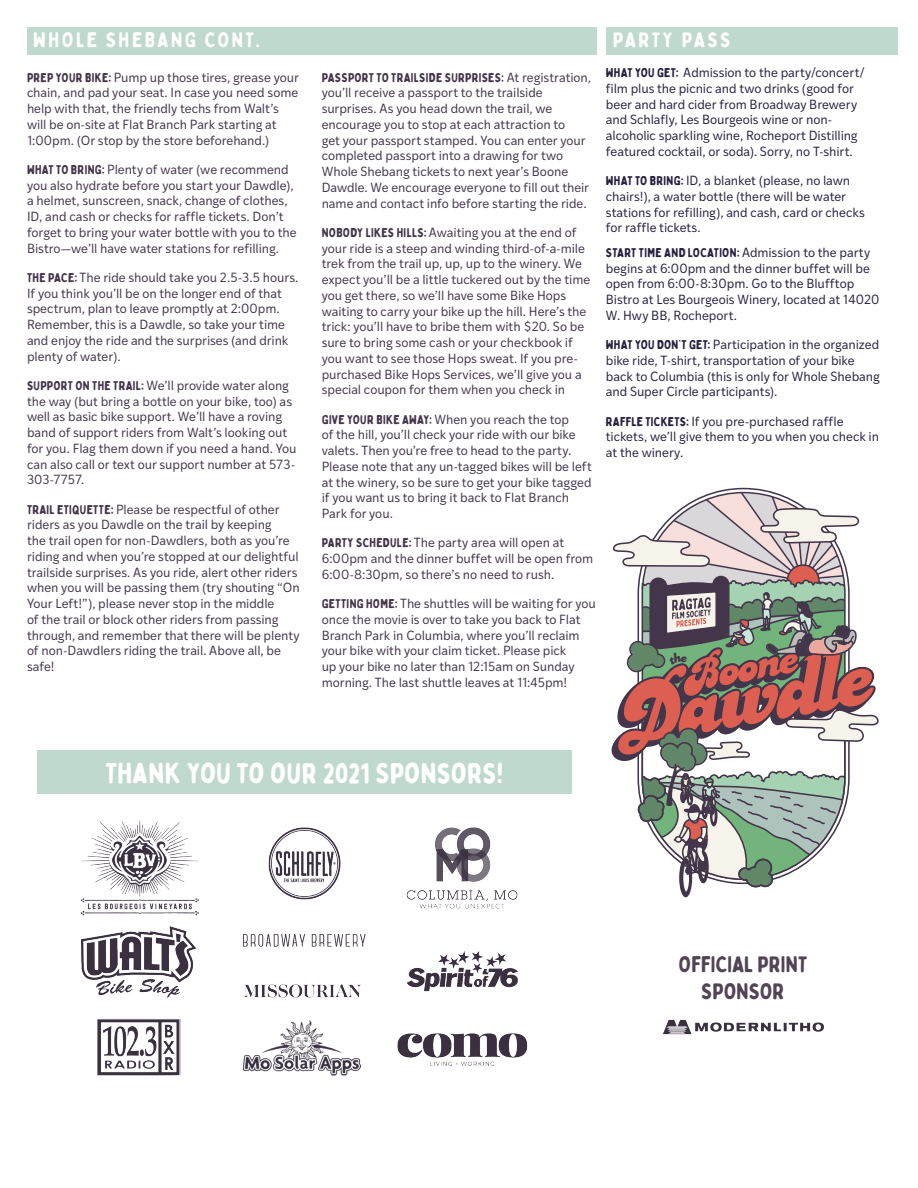
<style>
.page{position:relative;width:918px;height:1188px;background:#fff}
.page>*{position:absolute;margin:0;border:0;box-sizing:border-box;transform-origin:0 0}
.t1{font:28.8px "Bobby Jones Soft";letter-spacing:-.005em;color:#fff}
.t2{font:22.5px/27px "Bobby Jones Soft";letter-spacing:-.005em;color:#524456;text-align:center}
.t3{font:21px "Bobby Jones Soft";letter-spacing:.105em;color:#fff}
.t4{font:21px "Bobby Jones Soft";letter-spacing:.085em;color:#fff}
.t5{font:12.75px/15.8px "Ivy Style Sans";letter-spacing:-.005em;color:#44354b}
.t6{font:12.75px/15.8px "Ivy Style Sans";letter-spacing:-.005em;color:#292141}
.s1{font-family:"Bobby Jones Soft"}
</style>
<div class="page">
<div style="left:37px;top:751px;width:534px;height:43px;background:#c0d9cf"></div>
<div style="left:27px;top:27px;width:569px;height:28px;background:#c0d9cf"></div>
<div style="left:606px;top:27px;width:292px;height:28px;background:#c0d9cf"></div>
<img style="left:80px;top:821px;width:448px;height:255px">
<img style="left:663px;top:1020px;width:161px;height:15px">
<svg style="left:611px;top:491px;width:268px;height:407px"></svg>
<p class="t3" style="left:33px;top:26px;width:228px">WHOLE SHEBANG CONT.</p>
<p class="t4" style="left:613px;top:26px;width:120px">PARTY PASS</p>
<p class="t5" style="left:27px;top:69px;width:273px"><span class="s1">PREP YOUR BIKE:</span> Pump up those tires, grease your chain, and pad your seat. In case you need some help with that, the friendly techs from Walt’s will be on-site at Flat Branch Park starting at 1:00pm. (Or stop by the store beforehand.)</p>
<p class="t5" style="left:27px;top:161px;width:271px"><span class="s1">WHAT TO BRING:</span> Plenty of water (we recommend you also hydrate before you start your Dawdle), a helmet, sunscreen, snack, change of clothes, ID, and cash or checks for raffle tickets. Don’t forget to bring your water bottle with you to the Bistro—we’ll have water stations for refilling.</p>
<p class="t5" style="left:27px;top:269px;width:273px"><span class="s1">THE PACE:</span> The ride should take you 2.5-3.5 hours.<br>If you think you’ll be on the longer end of that spectrum, plan to leave promptly at 2:00pm.<br>Remember, this is a Dawdle, so take your time and enjoy the ride and the surprises (and drink plenty of water).</p>
<p class="t5" style="left:27px;top:377px;width:271px"><span class="s1">SUPPORT ON THE TRAIL:</span> We’ll provide water along the way (but bring a bottle on your bike, too) as well as basic bike support. We’ll have a roving band of support riders from Walt’s looking out for you. Flag them down if you need a hand. You can also call or text our support number at 573- 303-7757.</p>
<p class="t5" style="left:27px;top:501px;width:274px"><span class="s1">TRAIL ETIQUETTE:</span> Please be respectful of other riders as you Dawdle on the trail by keeping<br>the trail open for non-Dawdlers, both as you’re riding and when you’re stopped at our delightful trailside surprises. As you ride, alert other riders when you will be passing them (try shouting “On Your Left!”), please never stop in the middle<br>of the trail or block other riders from passing through, and remember that there will be plenty of non-Dawdlers riding the trail. Above all, be safe!</p>
<p class="t5" style="left:322px;top:69px;width:271px"><span class="s1">PASSPORT TO TRAILSIDE SURPRISES:</span> At registration, you’ll receive a passport to the trailside surprises. As you head down the trail, we encourage you to stop at each attraction to<br>get your passport stamped. You can enter your completed passport into a drawing for two Whole Shebang tickets to next year’s Boone Dawdle. We encourage everyone to fill out their name and contact info before starting the ride.</p>
<p class="t5" style="left:322px;top:224px;width:270px"><span class="s1">NOBODY LIKES HILLS:</span> Awaiting you at the end of your ride is a steep and winding third-of-a-mile trek from the trail up, up, up to the winery. We expect you’ll be a little tuckered out by the time you get there, so we’ll have some Bike Hops waiting to carry your bike up the hill. Here’s the trick: you’ll have to bribe them with $20. So be sure to bring some cash or your checkbook if you want to see those Hops sweat. If you pre&shy;purchased Bike Hops Services, we’ll give you a special coupon for them when you check in</p>
<p class="t5" style="left:322px;top:411px;width:272px"><span class="s1">GIVE YOUR BIKE AWAY:</span> When you reach the top<br>of the hill, you’ll check your ride with our bike valets. Then you’re free to head to the party.<br>Please note that any un-tagged bikes will be left at the winery, so be sure to get your bike tagged if you want us to bring it back to Flat Branch Park for you.</p>
<p class="t5" style="left:322px;top:534px;width:273px"><span class="s1">PARTY SCHEDULE:</span> The party area will open at<br>6:00pm and the dinner buffet will be open from<br>6:00-8:30pm, so there’s no need to rush.</p>
<p class="t5" style="left:322px;top:595px;width:276px"><span class="s1">GETTING HOME:</span> The shuttles will be waiting for you once the movie is over to take you back to Flat Branch Park in Columbia, where you’ll reclaim your bike with your claim ticket. Please pick<br>up your bike no later than 12:15am on Sunday morning. The last shuttle leaves at 11:45pm!</p>
<p class="t6" style="left:606px;top:64px;width:260px"><span class="s1">WHAT YOU GET:</span> Admission to the party/concert/ film plus the picnic and two drinks (good for beer and hard cider from Broadway Brewery and Schlafly, Les Bourgeois wine or non&shy;alcoholic sparkling wine, Rocheport Distilling featured cocktail, or soda). Sorry, no T-shirt.</p>
<p class="t6" style="left:606px;top:172px;width:260px"><span class="s1">WHAT TO BRING:</span> ID, a blanket (please, no lawn chairs!), a water bottle (there will be water stations for refilling), and cash, card or checks for raffle tickets.</p>
<p class="t6" style="left:606px;top:244px;width:275px"><span class="s1">START TIME AND LOCATION:</span> Admission to the party begins at 6:00pm and the dinner buffet will be open from 6:00-8:30pm. Go to the Blufftop Bistro at Les Bourgeois Winery, located at 14020<br>W. Hwy BB, Rocheport.</p>
<p class="t6" style="left:606px;top:336px;width:276px"><span class="s1">WHAT YOU DON’T GET:</span> Participation in the organized bike ride, T-shirt, transportation of your bike back to Columbia (this is only for Whole Shebang and Super Circle participants).</p>
<p class="t6" style="left:606px;top:413px;width:275px"><span class="s1">RAFFLE TICKETS:</span> If you pre-purchased raffle tickets, we’ll give them to you when you check in at the winery.</p>
<p class="t1" style="left:105px;top:755px;width:399px">THANK YOU TO OUR 2021 SPONSORS!</p>
<p class="t2" style="left:679px;top:951px;width:130px">OFFICIAL PRINT<br>SPONSOR</p>
</div>
